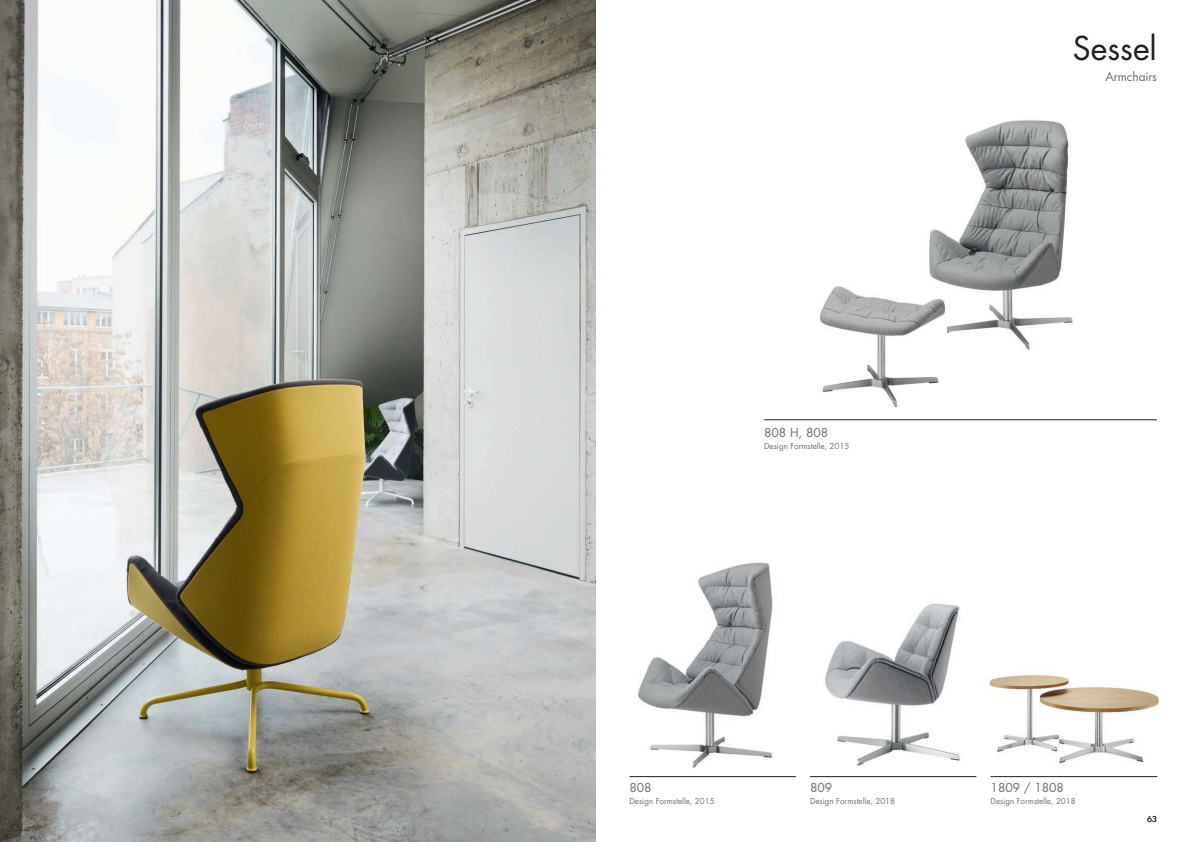
<style>
.page{position:relative;width:1191px;height:842px;background:#fff}
.page>*{position:absolute;margin:0;border:0;box-sizing:border-box;transform-origin:0 0}
.t1{font:32px "Futura Std";color:#231f20}
.t2{font:12px "Futura Std";color:#6c6d70}
.t3{font:8px "Futura Std";color:#6c6d70}
.t4{font:8px "Futura Std";color:#231f20}
</style>
<div class="page">
<img style="left:0;top:0;width:595px;height:842px">
<img style="left:970px;top:675px;width:189px;height:103px">
<img style="left:825px;top:603px;width:155px;height:169px">
<hr style="left:764px;top:419px;width:393px;height:1px;background:#231f20">
<hr style="left:810px;top:776px;width:166px;height:1px;background:#231f20">
<hr style="left:990px;top:776px;width:167px;height:1px;background:#231f20">
<img style="left:629px;top:562px;width:163px;height:216px">
<hr style="left:629px;top:776px;width:167px;height:1px;background:#231f20">
<img style="left:929px;top:120px;width:144px;height:231px">
<img style="left:819px;top:284px;width:127px;height:123px">
<h1 class="t1" style="left:1073px;top:28px;width:85px">Sessel</h1>
<h2 class="t2" style="left:1105px;top:69px;width:53px">Armchairs</h2>
<h2 class="t2" style="left:764px;top:425px;width:66px">808 H, 808</h2>
<p class="t3" style="left:764px;top:441px;width:87px">Design Formstelle, 2015</p>
<h2 class="t2" style="left:629px;top:780px;width:24px">808</h2>
<p class="t3" style="left:629px;top:796px;width:87px">Design Formstelle, 2015</p>
<h2 class="t2" style="left:810px;top:780px;width:24px">809</h2>
<p class="t3" style="left:810px;top:796px;width:87px">Design Formstelle, 2018</p>
<h2 class="t2" style="left:990px;top:780px;width:75px">1809 / 1808</h2>
<p class="t3" style="left:990px;top:796px;width:87px">Design Formstelle, 2018</p>
<p class="t4" style="left:1147px;top:814px;width:11px">63</p>
</div>
